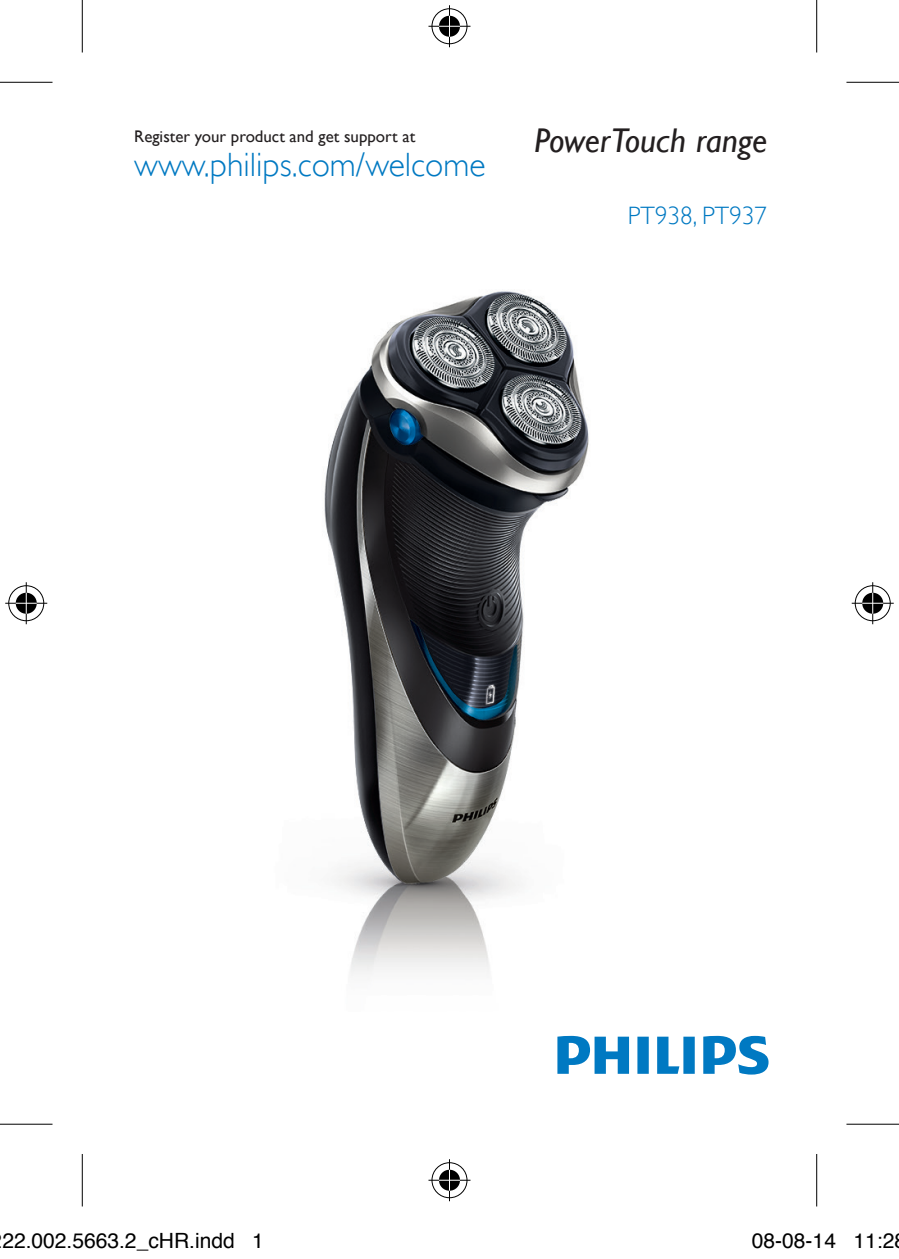
<style>
.page{position:relative;width:899px;height:1259px;background:#fff}
.page>*{position:absolute;margin:0;border:0;box-sizing:border-box;transform-origin:0 0}
.t1{font:italic 34.3px "Gill Sans Alt One WGL";color:#231f20}
.t2{font:33.6px "Gill Sans Alt One WGL Light";color:#0079c2}
.t3{font:25.2px "Gill Sans Alt One WGL Light";color:#0079c2}
.t4{font:21px "Helvetica";color:#000}
.t5{font:16.8px "Gill Sans Alt One WGL";color:#231f20}
</style>
<div class="page">
<img style="left:324px;top:291px;width:265px;height:685px">
<svg style="left:557px;top:1036px;width:211px;height:38px"></svg>
<svg style="left:0;top:81px;width:52px;height:1px"></svg>
<svg style="left:846px;top:81px;width:53px;height:1px"></svg>
<svg style="left:81px;top:0;width:1px;height:53px"></svg>
<svg style="left:81px;top:1154px;width:1px;height:52px"></svg>
<svg style="left:817px;top:0;width:1px;height:53px"></svg>
<svg style="left:817px;top:1154px;width:1px;height:52px"></svg>
<hr style="left:0;top:82px;width:52px;height:1px;background:#000">
<hr style="left:846px;top:82px;width:53px;height:1px;background:#000">
<hr style="left:0;top:1123px;width:52px;height:2px;background:#000">
<hr style="left:846px;top:1123px;width:53px;height:2px;background:#000">
<hr style="left:82px;top:0;width:1px;height:53px;background:#000">
<hr style="left:82px;top:1154px;width:1px;height:52px;background:#000">
<hr style="left:816px;top:0;width:1px;height:53px;background:#000">
<hr style="left:816px;top:1154px;width:1px;height:52px;background:#000">
<div style="left:430px;top:7px;width:39px;height:39px;border:4px solid #fff;border-radius:50%"></div>
<svg style="left:428px;top:24px;width:42px;height:4px"></svg>
<div style="left:447px;top:5px;width:5px;height:42px;background:#fff"></div>
<div style="left:437px;top:14px;width:25px;height:25px;border:4px solid #fff;border-radius:50%"></div>
<div style="left:431px;top:8px;width:36px;height:36px;border:1px solid #000;border-radius:50%"></div>
<hr style="left:428px;top:26px;width:42px;height:1px;background:#000">
<hr style="left:449px;top:5px;width:1px;height:42px;background:#000">
<svg style="left:439px;top:16px;width:21px;height:21px"></svg>
<div style="left:430px;top:1160px;width:39px;height:40px;border:4px solid #fff;border-radius:50%"></div>
<hr style="left:428px;top:1178px;width:42px;height:4px;background:#fff">
<div style="left:447px;top:1159px;width:5px;height:42px;background:#fff"></div>
<div style="left:437px;top:1167px;width:25px;height:26px;border:4px solid #fff;border-radius:50%"></div>
<div style="left:431px;top:1162px;width:36px;height:36px;border:1px solid #000;border-radius:50%"></div>
<hr style="left:428px;top:1179px;width:42px;height:2px;background:#000">
<hr style="left:449px;top:1159px;width:1px;height:42px;background:#000">
<div style="left:439px;top:1170px;width:21px;height:21px;background:#000;border-radius:50%"></div>
<hr style="left:439px;top:1179px;width:21px;height:2px;background:#fff">
<svg style="left:449px;top:1170px;width:1px;height:21px"></svg>
<div style="left:7px;top:583px;width:39px;height:40px;border:4px solid #fff;border-radius:50%"></div>
<svg style="left:5px;top:601px;width:42px;height:4px"></svg>
<svg style="left:24px;top:582px;width:4px;height:42px"></svg>
<div style="left:14px;top:590px;width:25px;height:26px;border:4px solid #fff;border-radius:50%"></div>
<div style="left:8px;top:585px;width:36px;height:36px;border:1px solid #000;border-radius:50%"></div>
<hr style="left:5px;top:603px;width:42px;height:1px;background:#000">
<hr style="left:26px;top:582px;width:1px;height:42px;background:#000">
<svg style="left:16px;top:593px;width:21px;height:21px"></svg>
<div style="left:853px;top:583px;width:39px;height:40px;border:4px solid #fff;border-radius:50%"></div>
<svg style="left:851px;top:601px;width:42px;height:4px"></svg>
<svg style="left:870px;top:582px;width:5px;height:42px"></svg>
<div style="left:860px;top:590px;width:25px;height:26px;border:4px solid #fff;border-radius:50%"></div>
<div style="left:855px;top:585px;width:35px;height:36px;border:1px solid #000;border-radius:50%"></div>
<hr style="left:851px;top:603px;width:42px;height:1px;background:#000">
<hr style="left:872px;top:582px;width:1px;height:42px;background:#000">
<svg style="left:862px;top:593px;width:21px;height:21px"></svg>
<p class="t5" style="left:134px;top:125px;width:282px">Register your product and get support at</p>
<h2 class="t2" style="left:134px;top:143px;width:353px">www.philips.com/welcome</h2>
<h1 class="t1" style="left:534px;top:116px;width:234px">PowerTouch range</h1>
<p class="t3" style="left:628px;top:199px;width:141px">PT938, PT937</p>
<p class="t4" style="left:2px;top:1225px;width:263px">22.002.5663.2_cHR.indd 1</p>
<p class="t4" style="left:752px;top:1225px;width:144px">08-08-14 11:2</p>
</div>
